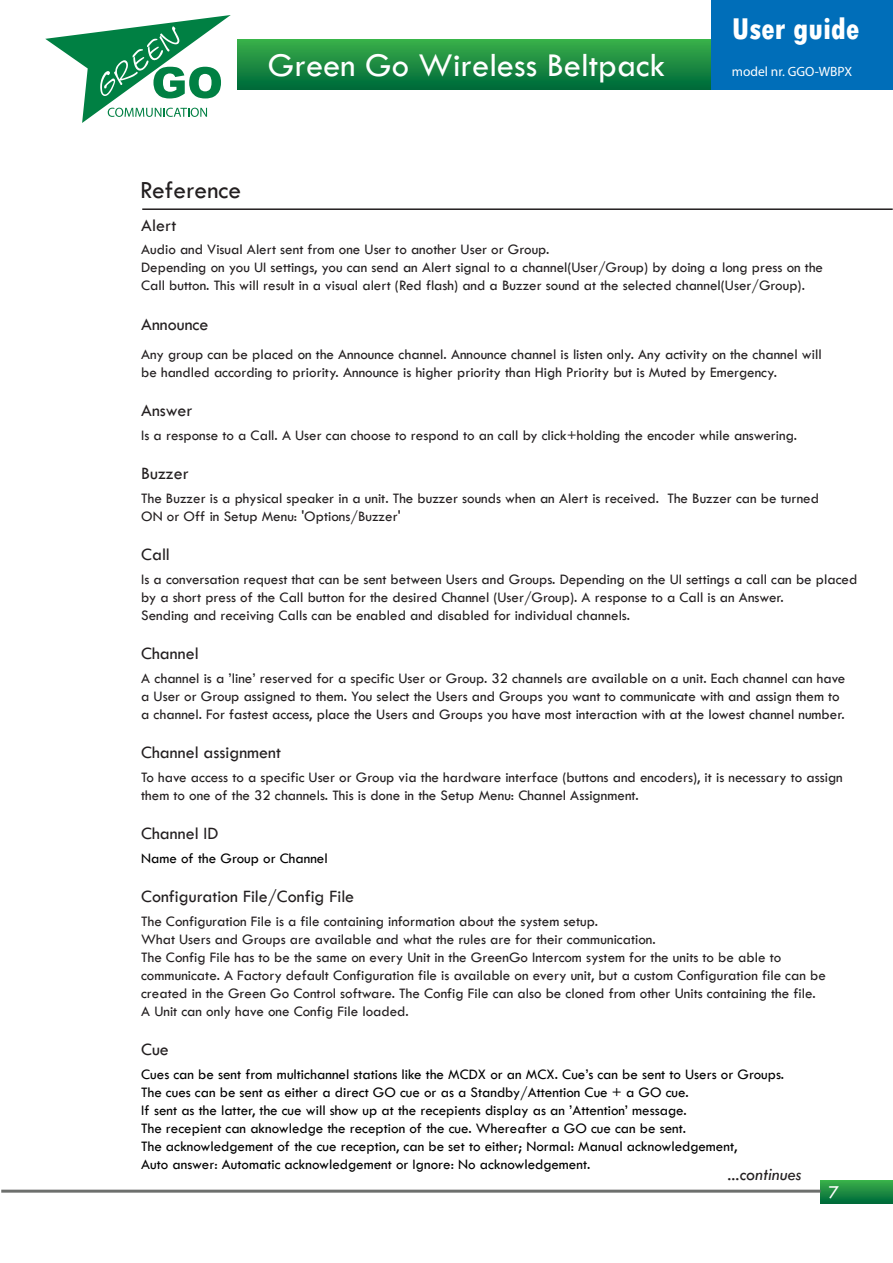
<style>
.page{position:relative;width:893px;height:1263px;background:#fff}
.page>*{position:absolute;margin:0;border:0;box-sizing:border-box;transform-origin:0 0}
.t1{font:34.5px "Tw Cen";color:#fff}
.t2{font:800 condensed 31.5px "Tw Cen";color:#fff}
.t3{font:25.5px "Tw Cen";color:#231f20}
.t4{font:18.9px "Tw Cen";color:#fff}
.t5{font:18px "Tw Cen";color:#231f20}
.t6{font:italic 18px "Tw Cen";color:#231f20}
.t7{font:15px/18px "Tw Cen";color:#231f20}
.t8{font:15px/18px "Tw Cen";color:#000}
.t9{font:13.5px "Myriad Pro";color:#fff}
</style>
<div class="page">
<svg style="left:820px;top:1180px;width:72px;height:23px;background:#1d8d41"></svg>
<hr style="left:1px;top:1190px;width:819px;height:3px;background:#6d6f6d">
<hr style="left:142px;top:208px;width:751px;height:2px;background:#231f20">
<div style="left:237px;top:39px;width:656px;height:51px;background:linear-gradient(to bottom,#3cb04a,#006739)"></div>
<div style="left:711px;top:0;width:182px;height:90px;background:#006eb9"></div>
<svg style="left:45px;top:15px;width:186px;height:108px"></svg>
<h1 class="t1" style="left:268px;top:47px;width:399px">Green Go Wireless Beltpack</h1>
<h3 class="t3" style="left:140px;top:176px;width:102px">Reference</h3>
<h2 class="t2" style="left:732px;top:12px;width:129px">User guide</h2>
<p class="t9" style="left:732px;top:64px;width:122px">model nr. GGO-WBPX</p>
<p class="t5" style="left:141px;top:216px;width:37px">Alert</p>
<p class="t7" style="left:141px;top:241px;width:683px">Audio and Visual Alert sent from one User to another User or Group.<br>Depending on you UI settings, you can send an Alert signal to a channel(User/Group) by doing a long press on the<br>Call button. This will result in a visual alert (Red flash) and a Buzzer sound at the selected channel(User/Group).</p>
<p class="t5" style="left:141px;top:315px;width:69px">Announce</p>
<p class="t7" style="left:141px;top:345px;width:682px">Any group can be placed on the Announce channel. Announce channel is listen only. Any activity on the channel will be handled according to priority. Announce is higher priority than High Priority but is Muted by Emergency.</p>
<p class="t5" style="left:141px;top:401px;width:53px">Answer</p>
<p class="t7" style="left:141px;top:426px;width:657px">Is a response to a Call. A User can choose to respond to an call by click+holding the encoder while answering.</p>
<p class="t5" style="left:141px;top:464px;width:49px">Buzzer</p>
<p class="t7" style="left:141px;top:489px;width:679px">The Buzzer is a physical speaker in a unit. The buzzer sounds when an Alert is received. The Buzzer can be turned<br>ON or Off in Setup Menu: 'Options/Buzzer'</p>
<p class="t5" style="left:141px;top:545px;width:30px">Call</p>
<p class="t7" style="left:141px;top:570px;width:718px">Is a conversation request that can be sent between Users and Groups. Depending on the UI settings a call can be placed by a short press of the Call button for the desired Channel (User/Group). A response to a Call is an Answer.<br>Sending and receiving Calls can be enabled and disabled for individual channels.</p>
<p class="t5" style="left:141px;top:644px;width:59px">Channel</p>
<p class="t7" style="left:141px;top:669px;width:706px">A channel is a ’line’ reserved for a specific User or Group. 32 channels are available on a unit. Each channel can have a User or Group assigned to them. You select the Users and Groups you want to communicate with and assign them to a channel. For fastest access, place the Users and Groups you have most interaction with at the lowest channel number.</p>
<p class="t5" style="left:141px;top:743px;width:141px">Channel assignment</p>
<p class="t7" style="left:141px;top:768px;width:703px">To have access to a specific User or Group via the hardware interface (buttons and encoders), it is necessary to assign them to one of the 32 channels. This is done in the Setup Menu: Channel Assignment.</p>
<p class="t5" style="left:141px;top:824px;width:79px">Channel ID</p>
<p class="t8" style="left:141px;top:849px;width:188px">Name of the Group or Channel</p>
<p class="t5" style="left:141px;top:887px;width:215px">Configuration File/Config File</p>
<p class="t7" style="left:141px;top:912px;width:686px">The Configuration File is a file containing information about the system setup.<br>What Users and Groups are available and what the rules are for their communication.<br>The Config File has to be the same on every Unit in the GreenGo Intercom system for the units to be able to communicate. A Factory default Configuration file is available on every unit, but a custom Configuration file can be created in the Green Go Control software. The Config File can also be cloned from other Units containing the file.<br>A Unit can only have one Config File loaded.</p>
<p class="t5" style="left:141px;top:1040px;width:29px">Cue</p>
<p class="t8" style="left:141px;top:1065px;width:645px">Cues can be sent from multichannel stations like the MCDX or an MCX. Cue’s can be sent to Users or Groups.<br>The cues can be sent as either a direct GO cue or as a Standby/Attention Cue + a GO cue.<br>If sent as the latter, the cue will show up at the recepients display as an ’Attention’ message.<br>The recepient can aknowledge the reception of the cue. Whereafter a GO cue can be sent.<br>The acknowledgement of the cue reception, can be set to either; Normal: Manual acknowledgement,<br>Auto answer: Automatic acknowledgement or Ignore: No acknowledgement.</p>
<p class="t6" style="left:728px;top:1164px;width:76px">...continues</p>
<p class="t4" style="left:829px;top:1181px;width:12px">7</p>
</div>
